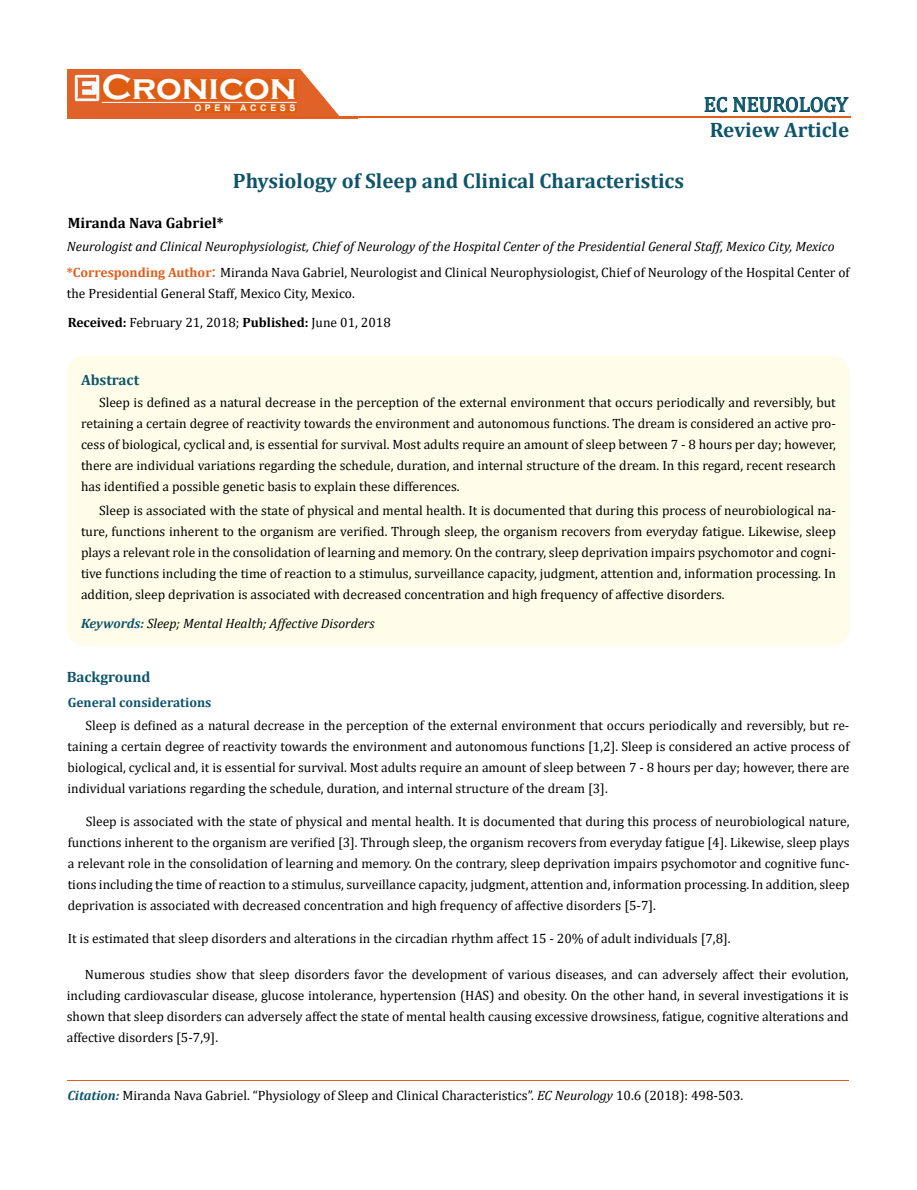
<style>
.page{position:relative;width:917px;height:1190px;background:#fff}
.page>*{position:absolute;margin:0;border:0;box-sizing:border-box;transform-origin:0 0}
.t1{font:700 36px "Copperplate Gothic";color:#fff}
.t2{font:700 21px "Cambria";color:#0e546a}
.t3{font:21px "Cambria";color:#0e546a}
.t4{font:700 15px "Cambria";color:#000}
.t5{font:700 15px "Cambria";color:#0e546a}
.t6{font:13.5px/21px "Cambria";color:#000;text-align:justify}
.t7{font:italic 13.5px "Cambria";color:#000}
.t8{font:700 13.5px "Cambria";color:#0e546a}
.t9{font:700 9px "Arial";letter-spacing:.4em;color:#fff}
.s1{font-weight:700;color:#e05d1a}
.s2{font-size:18px;color:#e05d1a}
.s3{font-weight:700}
.s4{font-weight:700;color:#0e546a}
.s5{font-weight:700;font-style:italic;color:#0e546a}
.s6{font-style:italic}
</style>
<div class="page">
<div style="left:67px;top:70px;width:290px;height:49px;background:#e06228"></div>
<svg style="left:300px;top:69px;width:90px;height:48px"></svg>
<img style="left:75px;top:75px;width:24px;height:26px">
<div style="left:102px;top:79px;width:195px;height:21px;background:#df5d11"></div>
<div style="left:194px;top:105px;width:103px;height:7px;background:#df5d11"></div>
<svg style="left:704px;top:97px;width:144px;height:15px"></svg>
<hr style="left:102px;top:102px;width:194px;height:1px;background:#fff">
<hr style="left:281px;top:117px;width:569px;height:1px;background:#e05d1a">
<hr style="left:67px;top:1080px;width:782px;height:1px;background:#e05d1a">
<div style="left:67px;top:356px;width:782px;height:290px;background:#fffde9;border-radius:18px"></div>
<h1 class="t1" style="left:102px;top:68px;width:196px">Cronicon</h1>
<p class="t9" style="left:194px;top:102px;width:103px">OPEN ACCESS</p>
<h2 class="t3" style="left:704px;top:92px;width:146px">EC NEUROLOGY</h2>
<h2 class="t2" style="left:709px;top:115px;width:141px">Review Article</h2>
<h2 class="t2" style="left:233px;top:166px;width:453px">Physiology of Sleep and Clinical Characteristics</h2>
<p class="t4" style="left:68px;top:212px;width:157px">Miranda Nava Gabriel*</p>
<p class="t7" style="left:67px;top:236px;width:769px">Neurologist and Clinical Neurophysiologist, Chief of Neurology of the Hospital Center of the Presidential General Staff, Mexico City, Mexico</p>
<p class="t6" style="left:67px;top:262px;width:784px"><span class="s1">*Corresponding Author</span><span class="s2">:</span> Miranda Nava Gabriel, Neurologist and Clinical Neurophysiologist, Chief of Neurology of the Hospital Center of the Presidential General Staff, Mexico City, Mexico.</p>
<p class="t6" style="left:68px;top:311px;width:324px"><span class="s3">Received:</span> February 21, 2018; <span class="s3">Published:</span> June 01, 2018</p>
<p class="t5" style="left:81px;top:369px;width:60px">Abstract</p>
<p class="t6" style="left:81px;top:391px;width:756px;text-indent:18px">Sleep is defined as a natural decrease in the perception of the external environment that occurs periodically and reversibly, but retaining a certain degree of reactivity towards the environment and autonomous functions. The dream is considered an active pro&shy;cess of biological, cyclical and, is essential for survival. Most adults require an amount of sleep between 7 - 8 hours per day; however, there are individual variations regarding the schedule, duration, and internal structure of the dream. In this regard, recent research has identified a possible genetic basis to explain these differences.</p>
<p class="t6" style="left:81px;top:500px;width:756px;text-indent:18px">Sleep is associated with the state of physical and mental health. It is documented that during this process of neurobiological na&shy;ture, functions inherent to the organism are verified. Through sleep, the organism recovers from everyday fatigue. Likewise, sleep plays a relevant role in the consolidation of learning and memory. On the contrary, sleep deprivation impairs psychomotor and cogni&shy;tive functions including the time of reaction to a stimulus, surveillance capacity, judgment, attention and, information processing. In addition, sleep deprivation is associated with decreased concentration and high frequency of affective disorders.</p>
<p class="t7" style="left:81px;top:613px;width:295px"><span class="s4">Keywords:</span> Sleep; Mental Health; Affective Disorders</p>
<p class="t5" style="left:67px;top:666px;width:85px">Background</p>
<p class="t6" style="left:67px;top:714px;width:783px;text-indent:18px">Sleep is defined as a natural decrease in the perception of the external environment that occurs periodically and reversibly, but re&shy;taining a certain degree of reactivity towards the environment and autonomous functions [1,2]. Sleep is considered an active process of biological, cyclical and, it is essential for survival. Most adults require an amount of sleep between 7 - 8 hours per day; however, there are individual variations regarding the schedule, duration, and internal structure of the dream [3].</p>
<p class="t6" style="left:68px;top:810px;width:783px;text-indent:18px">Sleep is associated with the state of physical and mental health. It is documented that during this process of neurobiological nature, functions inherent to the organism are verified [3]. Through sleep, the organism recovers from everyday fatigue [4]. Likewise, sleep plays a relevant role in the consolidation of learning and memory. On the contrary, sleep deprivation impairs psychomotor and cognitive func&shy;tions including the time of reaction to a stimulus, surveillance capacity, judgment, attention and, information processing. In addition, sleep deprivation is associated with decreased concentration and high frequency of affective disorders [5-7].</p>
<p class="t8" style="left:68px;top:692px;width:145px">General considerations</p>
<p class="t6" style="left:68px;top:927px;width:664px">It is estimated that sleep disorders and alterations in the circadian rhythm affect 15 - 20% of adult individuals [7,8].</p>
<p class="t6" style="left:67px;top:963px;width:783px;text-indent:18px">Numerous studies show that sleep disorders favor the development of various diseases, and can adversely affect their evolution, including cardiovascular disease, glucose intolerance, hypertension (HAS) and obesity. On the other hand, in several investigations it is shown that sleep disorders can adversely affect the state of mental health causing excessive drowsiness, fatigue, cognitive alterations and affective disorders [5-7,9].</p>
<p class="t6" style="left:67px;top:1084px;width:677px"><span class="s5">Citation:</span> Miranda Nava Gabriel. “Physiology of Sleep and Clinical Characteristics”. <span class="s6">EC Neurology</span> 10.6 (2018): 498-503.</p>
</div>
